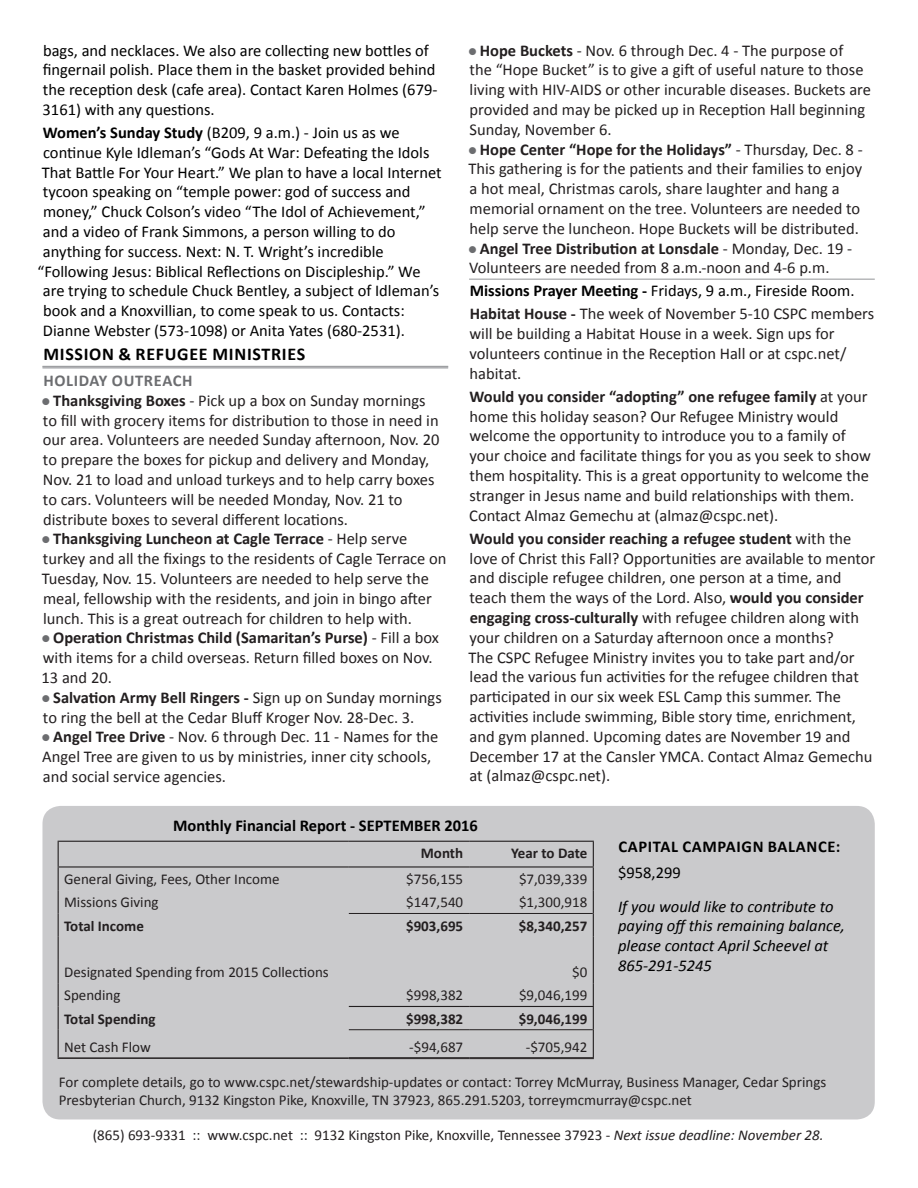
<style>
.page{position:relative;width:918px;height:1188px;background:#fff}
.page>*{position:absolute;margin:0;border:0;box-sizing:border-box;transform-origin:0 0}
.Ann__Ministry_Headin{font:700 18px "Calibri";letter-spacing:.04em;color:#000}
.Announcements{font:16.5px/19.8px "Calibri";color:#231f20}
.Announcements-2{font:16.5px/19.8px "Calibri";color:#000}
.Announcements-3{font:italic 16.5px/19.8px "Calibri";color:#000}
.Announcements-4{font:700 16.5px "Calibri";color:#000}
.Announcements-5{font:700 16.5px "Calibri";letter-spacing:.04em;color:#000}
.Announcements-6{font:700 16.5px "Calibri";letter-spacing:.04em;color:#6c6d70}
.t1{font:15px/18px "Calibri";color:#231f20}
.t2{font:700 15px "Calibri";color:#231f20}
.s1{font-weight:700}
.s2{color:#6c6d70}
.s3{font-style:italic}
</style>
<div class="page">
<div style="left:42px;top:806px;width:833px;height:314px;background:#cacacc;border-radius:18px"></div>
<hr style="left:42px;top:366px;width:406px;height:3px;background:#bcbdc0">
<hr style="left:42px;top:366px;width:406px;height:1px;background:#939598">
<hr style="left:469px;top:279px;width:406px;height:1px;background:#939598">
<hr style="left:349px;top:1057px;width:120px;height:1px;background:#231f20">
<hr style="left:349px;top:1058px;width:120px;height:1px;background:#231f20">
<hr style="left:469px;top:1057px;width:125px;height:1px;background:#231f20">
<hr style="left:469px;top:1058px;width:125px;height:1px;background:#231f20">
<hr style="left:349px;top:1029px;width:120px;height:1px;background:#231f20">
<hr style="left:469px;top:1029px;width:124px;height:1px;background:#231f20">
<hr style="left:58px;top:866px;width:291px;height:2px;background:#231f20">
<hr style="left:349px;top:866px;width:120px;height:2px;background:#231f20">
<hr style="left:469px;top:866px;width:125px;height:2px;background:#231f20">
<hr style="left:58px;top:841px;width:291px;height:1px;background:#231f20">
<hr style="left:349px;top:841px;width:120px;height:1px;background:#231f20">
<hr style="left:469px;top:841px;width:125px;height:1px;background:#231f20">
<svg style="left:58px;top:842px;width:1px;height:215px"></svg>
<hr style="left:349px;top:913px;width:120px;height:1px;background:#231f20">
<hr style="left:469px;top:913px;width:124px;height:1px;background:#231f20">
<svg style="left:593px;top:842px;width:1px;height:216px"></svg>
<hr style="left:349px;top:1006px;width:120px;height:1px;background:#231f20">
<hr style="left:469px;top:1006px;width:125px;height:1px;background:#231f20">
<hr style="left:58px;top:1057px;width:291px;height:2px;background:#231f20">
<p class="Announcements-2" style="left:43px;top:40px;width:396px">bags, and necklaces. We also are collecting new bottles of fingernail polish. Place them in the basket provided behind the reception desk (cafe area). Contact Karen Holmes (679- 3161) with any questions.</p>
<p class="Announcements-2" style="left:43px;top:123px;width:358px"><span class="s1">Women’s Sunday Study</span> (B209, 9 a.m.) - Join us as we</p>
<p class="Announcements-2" style="left:43px;top:142px;width:388px">continue Kyle Idleman’s “Gods At War: Defeating the Idols</p>
<p class="Announcements-2" style="left:42px;top:162px;width:401px">That Battle For Your Heart.” We plan to have a local Internet</p>
<p class="Announcements-2" style="left:43px;top:182px;width:369px">tycoon speaking on “temple power: god of success and</p>
<p class="Announcements-2" style="left:43px;top:202px;width:384px">money,” Chuck Colson’s video “The Idol of Achievement,”</p>
<p class="Announcements-2" style="left:43px;top:222px;width:354px">and a video of Frank Simmons, a person willing to do</p>
<p class="Announcements-2" style="left:43px;top:241px;width:342px">anything for success. Next: N. T. Wright’s incredible</p>
<p class="Announcements-2" style="left:37px;top:261px;width:385px">“Following Jesus: Biblical Reflections on Discipleship.” We</p>
<p class="Announcements-2" style="left:43px;top:281px;width:398px">are trying to schedule Chuck Bentley, a subject of Idleman’s</p>
<p class="Announcements-2" style="left:43px;top:301px;width:363px">book and a Knoxvillian, to come speak to us. Contacts:</p>
<p class="Announcements-2" style="left:43px;top:321px;width:363px">Dianne Webster (573-1098) or Anita Yates (680-2531).</p>
<p class="Ann__Ministry_Headin" style="left:43px;top:343px;width:263px">MISSION &amp; REFUGEE MINISTRIES</p>
<p class="Announcements-6" style="left:43px;top:370px;width:151px">HOLIDAY OUTREACH</p>
<p class="Announcements" style="left:42px;top:391px;width:399px"><span class="s2">●</span> <span class="s1">Thanksgiving Boxes</span> - Pick up a box on Sunday mornings to fill with grocery items for distribution to those in need in our area. Volunteers are needed Sunday afternoon, Nov. 20 to prepare the boxes for pickup and delivery and Monday, Nov. 21 to load and unload turkeys and to help carry boxes to cars. Volunteers will be needed Monday, Nov. 21 to distribute boxes to several different locations.</p>
<p class="Announcements" style="left:42px;top:529px;width:407px"><span class="s2">●</span> <span class="s1">Thanksgiving Luncheon at Cagle Terrace</span> - Help serve turkey and all the fixings to the residents of Cagle Terrace on Tuesday, Nov. 15. Volunteers are needed to help serve the meal, fellowship with the residents, and join in bingo after lunch. This is a great outreach for children to help with.</p>
<p class="Announcements" style="left:42px;top:628px;width:399px"><span class="s2">●</span> <span class="s1">Operation Christmas Child (Samaritan’s Purse)</span> - Fill a box with items for a child overseas. Return filled boxes on Nov.<br>13 and 20.</p>
<p class="Announcements" style="left:42px;top:688px;width:402px"><span class="s2">●</span> <span class="s1">Salvation Army Bell Ringers -</span> Sign up on Sunday mornings to ring the bell at the Cedar Bluff Kroger Nov. 28-Dec. 3.</p>
<p class="Announcements" style="left:42px;top:727px;width:398px"><span class="s2">●</span> <span class="s1">Angel Tree Drive</span> - Nov. 6 through Dec. 11 - Names for the<br>Angel Tree are given to us by ministries, inner city schools, and social service agencies.</p>
<p class="Announcements" style="left:468px;top:40px;width:404px"><span class="s2">●</span> <span class="s1">Hope Buckets</span> - Nov. 6 through Dec. 4 - The purpose of<br>the “Hope Bucket” is to give a gift of useful nature to those living with HIV-AIDS or other incurable diseases. Buckets are provided and may be picked up in Reception Hall beginning Sunday, November 6.</p>
<p class="Announcements" style="left:468px;top:139px;width:396px"><span class="s2">●</span> <span class="s1">Hope Center “Hope for the Holidays”</span> - Thursday, Dec. 8 - This gathering is for the patients and their families to enjoy a hot meal, Christmas carols, share laughter and hang a memorial ornament on the tree. Volunteers are needed to help serve the luncheon. Hope Buckets will be distributed.</p>
<p class="Announcements" style="left:468px;top:238px;width:386px"><span class="s2">●</span> <span class="s1">Angel Tree Distribution at Lonsdale</span> - Monday, Dec. 19 -<br>Volunteers are needed from 8 a.m.-noon and 4-6 p.m.</p>
<p class="Announcements-2" style="left:470px;top:281px;width:386px"><span class="s1">Missions Prayer Meeting -</span> Fridays, 9 a.m., Fireside Room.</p>
<p class="Announcements" style="left:469px;top:304px;width:406px"><span class="s1">Habitat House -</span> The week of November 5-10 CSPC members will be building a Habitat House in a week. Sign ups for volunteers continue in the Reception Hall or at cspc.net/ habitat.</p>
<p class="Announcements" style="left:469px;top:387px;width:403px"><span class="s1">Would you consider “adopting” one refugee family</span> at your home this holiday season? Our Refugee Ministry would welcome the opportunity to introduce you to a family of your choice and facilitate things for you as you seek to show them hospitality. This is a great opportunity to welcome the stranger in Jesus name and build relationships with them.<br>Contact Almaz Gemechu at (almaz@cspc.net).</p>
<p class="Announcements" style="left:468px;top:528px;width:409px"><span class="s1">Would you consider reaching a refugee student</span> with the love of Christ this Fall? Opportunities are available to mentor and disciple refugee children, one person at a time, and teach them the ways of the Lord. Also, <span class="s1">would you consider engaging cross-culturally</span> with refugee children along with your children on a Saturday afternoon once a months?<br>The CSPC Refugee Ministry invites you to take part and/or lead the various fun activities for the refugee children that participated in our six week ESL Camp this summer. The activities include swimming, Bible story time, enrichment, and gym planned. Upcoming dates are November 19 and December 17 at the Cansler YMCA. Contact Almaz Gemechu at (almaz@cspc.net).</p>
<p class="Announcements-4" style="left:173px;top:815px;width:306px">Monthly Financial Report - SEPTEMBER 2016</p>
<p class="t2" style="left:421px;top:844px;width:44px">Month</p>
<p class="t2" style="left:511px;top:844px;width:78px">Year to Date</p>
<p class="t1" style="left:64px;top:870px;width:217px">General Giving, Fees, Other Income</p>
<p class="t1" style="left:406px;top:870px;width:58px">$756,155</p>
<p class="t1" style="left:519px;top:870px;width:70px">$7,039,339</p>
<p class="t1" style="left:64px;top:894px;width:96px">Missions Giving</p>
<p class="t1" style="left:406px;top:894px;width:58px">$147,540</p>
<p class="t1" style="left:519px;top:894px;width:70px">$1,300,918</p>
<p class="t2" style="left:64px;top:916px;width:81px">Total Income</p>
<p class="t2" style="left:406px;top:916px;width:59px">$903,695</p>
<p class="t2" style="left:519px;top:916px;width:70px">$8,340,257</p>
<p class="t1" style="left:64px;top:963px;width:266px">Designated Spending from 2015 Collections</p>
<p class="t1" style="left:572px;top:963px;width:17px">$0</p>
<p class="t1" style="left:64px;top:987px;width:58px">Spending</p>
<p class="t1" style="left:406px;top:987px;width:58px">$998,382</p>
<p class="t1" style="left:519px;top:987px;width:70px">$9,046,199</p>
<p class="t2" style="left:64px;top:1009px;width:93px">Total Spending</p>
<p class="t2" style="left:406px;top:1009px;width:59px">$998,382</p>
<p class="t2" style="left:519px;top:1009px;width:70px">$9,046,199</p>
<p class="t1" style="left:64px;top:1038px;width:88px">Net Cash Flow</p>
<p class="t1" style="left:409px;top:1038px;width:55px">-$94,687</p>
<p class="t1" style="left:526px;top:1038px;width:63px">-$705,942</p>
<p class="t1" style="left:59px;top:1073px;width:769px">For complete details, go to www.cspc.net/stewardship-updates or contact: Torrey McMurray, Business Manager, Cedar Springs<br>Presbyterian Church, 9132 Kingston Pike, Knoxville, TN 37923, 865.291.5203, torreymcmurray@cspc.net</p>
<p class="Announcements-5" style="left:618px;top:836px;width:223px">CAPITAL CAMPAIGN BALANCE:</p>
<p class="Announcements-2" style="left:618px;top:863px;width:64px">$958,299</p>
<p class="Announcements-3" style="left:618px;top:896px;width:228px">If you would like to contribute to paying off this remaining balance, please contact April Scheevel at<br>865-291-5245</p>
<p class="t1" style="left:93px;top:1126px;width:732px">(865) 693-9331 :: www.cspc.net :: 9132 Kingston Pike, Knoxville, Tennessee 37923 - <span class="s3">Next issue deadline: November 28.</span></p>
</div>
